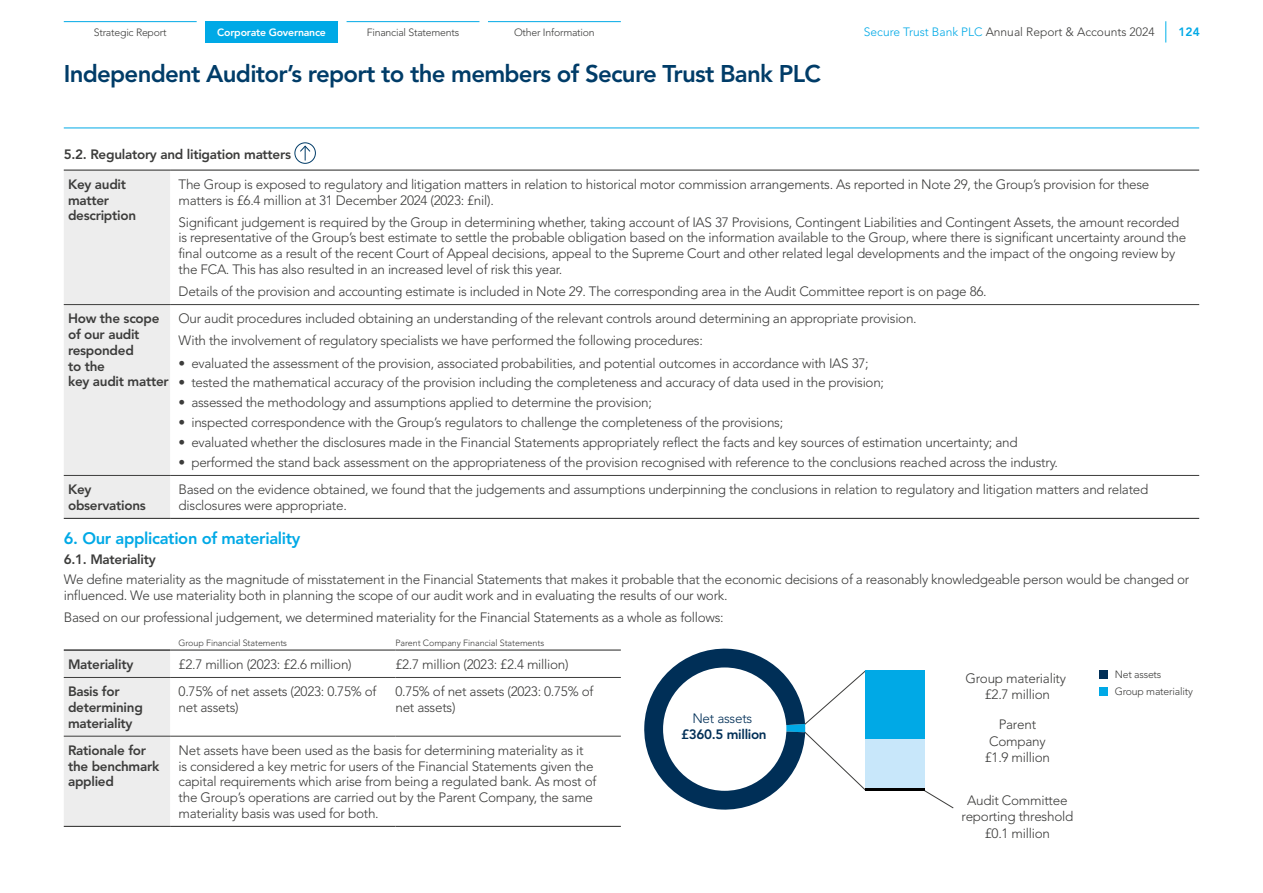
<style>
.page{position:relative;width:1263px;height:893px;background:#fff}
.page>*{position:absolute;margin:0;border:0;box-sizing:border-box;transform-origin:0 0}
.t1{font:800 24px "Avenir LT Std";letter-spacing:-.03em;color:#003c68}
.t2{font:800 16.5px "Avenir LT Std";letter-spacing:-.02em;color:#00a9e6}
.t3{font:300 13.5px/15.8px "Avenir LT Std";letter-spacing:-.02em;color:#3c3c3b}
.t4{font:800 13.5px/15.8px "Avenir LT Std";letter-spacing:-.02em;color:#3c3c3b}
.t5{font:800 13.5px "Avenir LT Std";letter-spacing:-.025em;color:#002f57}
.t6{font:300 13.5px "Avenir LT Std";letter-spacing:-.02em;color:#002f57}
.t7{font:300 12px "Avenir LT Std";color:#3c3c3b}
.t8{font:800 12px "Avenir LT Std";color:#00a9e6}
.t9{font:300 10.5px/17.1px "Avenir LT Std";letter-spacing:-.02em;color:#3c3c3b}
.t10{font:800 10.5px "Avenir LT Std";letter-spacing:-.02em;color:#fff}
.t11{font:300 9px "Avenir LT Std";letter-spacing:-.01em;color:#3c3c3b}
.s1{color:#00a9e6}
</style>
<div class="page">
<div style="left:294px;top:142px;width:22px;height:22px;border:1px solid #003c68;border-radius:50%"></div>
<svg style="left:299px;top:145px;width:12px;height:16px"></svg>
<div style="left:64px;top:171px;width:106px;height:347px;background:#ededed"></div>
<hr style="left:64px;top:170px;width:106px;height:1px;background:#3c3c3b">
<hr style="left:170px;top:170px;width:1029px;height:1px;background:#3c3c3b">
<hr style="left:64px;top:304px;width:106px;height:1px;background:#3c3c3b">
<hr style="left:170px;top:304px;width:1029px;height:1px;background:#3c3c3b">
<hr style="left:64px;top:475px;width:106px;height:1px;background:#3c3c3b">
<hr style="left:170px;top:475px;width:1029px;height:1px;background:#3c3c3b">
<hr style="left:64px;top:518px;width:106px;height:1px;background:#3c3c3b">
<hr style="left:170px;top:518px;width:1029px;height:1px;background:#3c3c3b">
<div style="left:64px;top:651px;width:106px;height:175px;background:#ededed"></div>
<hr style="left:64px;top:677px;width:106px;height:1px;background:#3c3c3b">
<hr style="left:170px;top:677px;width:225px;height:1px;background:#3c3c3b">
<hr style="left:395px;top:677px;width:226px;height:1px;background:#3c3c3b">
<hr style="left:64px;top:649px;width:106px;height:2px;background:#000">
<hr style="left:170px;top:649px;width:225px;height:2px;background:#3c3c3b">
<hr style="left:395px;top:649px;width:226px;height:2px;background:#3c3c3b">
<hr style="left:64px;top:736px;width:106px;height:1px;background:#3c3c3b">
<hr style="left:170px;top:736px;width:225px;height:1px;background:#3c3c3b">
<hr style="left:395px;top:736px;width:226px;height:1px;background:#3c3c3b">
<hr style="left:64px;top:826px;width:106px;height:1px;background:#3c3c3b">
<hr style="left:170px;top:826px;width:225px;height:1px;background:#3c3c3b">
<hr style="left:395px;top:826px;width:226px;height:1px;background:#3c3c3b">
<svg style="left:644px;top:649px;width:221px;height:161px"></svg>
<svg style="left:924px;top:789px;width:30px;height:20px"></svg>
<div style="left:865px;top:670px;width:59px;height:69px;background:#00a9e6"></div>
<div style="left:865px;top:739px;width:59px;height:49px;background:#c8e7fa"></div>
<hr style="left:865px;top:788px;width:59px;height:3px;background:#000">
<div style="left:663px;top:667px;width:123px;height:124px;background:#fff;border-radius:50%"></div>
<div style="left:1100px;top:670px;width:8px;height:9px;background:#002f57"></div>
<div style="left:1100px;top:687px;width:8px;height:9px;background:#00a9e6"></div>
<svg style="left:1165px;top:21px;width:1px;height:22px"></svg>
<div style="left:205px;top:22px;width:133px;height:21px;background:#00a9e6"></div>
<hr style="left:205px;top:21px;width:133px;height:1px;background:#00a9e6">
<hr style="left:347px;top:21px;width:132px;height:1px;background:#00a9e6">
<hr style="left:488px;top:21px;width:133px;height:1px;background:#00a9e6">
<hr style="left:64px;top:21px;width:133px;height:1px;background:#00a9e6">
<hr style="left:64px;top:128px;width:1135px;height:1px;background:#00a9e6">
<p class="t9" style="left:94px;top:24px;width:74px">Strategic Report</p>
<p class="t10" style="left:217px;top:27px;width:110px">Corporate Governance</p>
<p class="t9" style="left:367px;top:24px;width:94px">Financial Statements</p>
<p class="t9" style="left:514px;top:24px;width:82px">Other Information</p>
<p class="t7" style="left:864px;top:25px;width:292px"><span class="s1">Secure Trust Bank PLC</span> Annual Report &amp; Accounts 2024</p>
<p class="t8" style="left:1178px;top:25px;width:23px">124</p>
<h1 class="t1" style="left:64px;top:59px;width:758px">Independent Auditor’s report to the members of Secure Trust Bank PLC</h1>
<p class="t4" style="left:68px;top:140px;width:225px;line-height:29.5px;text-indent:-4px">5.2. Regulatory and litigation matters<br>Key audit</p>
<p class="t4" style="left:68px;top:192px;width:70px">matter description</p>
<p class="t3" style="left:179px;top:176px;width:972px">The Group is exposed to regulatory and litigation matters in relation to historical motor commission arrangements. As reported in Note 29, the Group’s provision for these matters is £6.4 million at 31 December 2024 (2023: £nil).</p>
<p class="t3" style="left:179px;top:214px;width:1009px">Significant judgement is required by the Group in determining whether, taking account of IAS 37 Provisions, Contingent Liabilities and Contingent Assets, the amount recorded is representative of the Group’s best estimate to settle the probable obligation based on the information available to the Group, where there is significant uncertainty around the final outcome as a result of the recent Court of Appeal decisions, appeal to the Supreme Court and other related legal developments and the impact of the ongoing review by the FCA. This has also resulted in an increased level of risk this year.</p>
<p class="t3" style="left:179px;top:284px;width:809px">Details of the provision and accounting estimate is included in Note 29. The corresponding area in the Audit Committee report is on page 86.</p>
<p class="t4" style="left:68px;top:311px;width:102px">How the scope of our audit responded<br>to the<br>key audit matter</p>
<p class="t3" style="left:179px;top:308px;width:740px;line-height:22.2px">Our audit procedures included obtaining an understanding of the relevant controls around determining an appropriate provision.<br>With the involvement of regulatory specialists we have performed the following procedures:</p>
<p class="t3" style="left:179px;top:355px;width:692px">• evaluated the assessment of the provision, associated probabilities, and potential outcomes in accordance with IAS 37;</p>
<p class="t3" style="left:179px;top:375px;width:707px">• tested the mathematical accuracy of the provision including the completeness and accuracy of data used in the provision;</p>
<p class="t3" style="left:179px;top:395px;width:475px">• assessed the methodology and assumptions applied to determine the provision;</p>
<p class="t3" style="left:179px;top:415px;width:606px">• inspected correspondence with the Group’s regulators to challenge the completeness of the provisions;</p>
<p class="t3" style="left:179px;top:435px;width:840px">• evaluated whether the disclosures made in the Financial Statements appropriately reflect the facts and key sources of estimation uncertainty; and</p>
<p class="t3" style="left:179px;top:454px;width:881px">• performed the stand back assessment on the appropriateness of the provision recognised with reference to the conclusions reached across the industry.</p>
<p class="t4" style="left:68px;top:482px;width:79px">Key observations</p>
<p class="t3" style="left:179px;top:482px;width:971px">Based on the evidence obtained, we found that the judgements and assumptions underpinning the conclusions in relation to regulatory and litigation matters and related disclosures were appropriate.</p>
<p class="t2" style="left:64px;top:529px;width:238px">6. Our application of materiality</p>
<p class="t4" style="left:64px;top:552px;width:93px">6.1. Materiality</p>
<p class="t3" style="left:64px;top:572px;width:1127px">We define materiality as the magnitude of misstatement in the Financial Statements that makes it probable that the economic decisions of a reasonably knowledgeable person would be changed or influenced. We use materiality both in planning the scope of our audit work and in evaluating the results of our work.</p>
<p class="t3" style="left:64px;top:610px;width:661px">Based on our professional judgement, we determined materiality for the Financial Statements as a whole as follows:</p>
<p class="t11" style="left:179px;top:637px;width:110px">Group Financial Statements</p>
<p class="t11" style="left:395px;top:637px;width:150px">Parent Company Financial Statements</p>
<p class="t4" style="left:68px;top:656px;width:67px">Materiality</p>
<p class="t3" style="left:179px;top:656px;width:175px">£2.7 million (2023: £2.6 million)</p>
<p class="t3" style="left:395px;top:656px;width:175px">£2.7 million (2023: £2.4 million)</p>
<p class="t4" style="left:68px;top:684px;width:76px">Basis for determining materiality</p>
<p class="t3" style="left:179px;top:684px;width:199px">0.75% of net assets (2023: 0.75% of net assets)</p>
<p class="t3" style="left:395px;top:684px;width:199px">0.75% of net assets (2023: 0.75% of net assets)</p>
<p class="t4" style="left:68px;top:742px;width:93px">Rationale for the benchmark applied</p>
<p class="t3" style="left:179px;top:742px;width:419px">Net assets have been used as the basis for determining materiality as it<br>is considered a key metric for users of the Financial Statements given the capital requirements which arise from being a regulated bank. As most of the Group’s operations are carried out by the Parent Company, the same materiality basis was used for both.</p>
<p class="t9" style="left:1115px;top:666px;width:80px">Net assets<br>Group materiality</p>
<p class="t3" style="left:965px;top:670px;width:102px;line-height:16.2px;text-align:center">Group materiality £2.7 million</p>
<p class="t6" style="left:692px;top:710px;width:61px">Net assets</p>
<p class="t5" style="left:681px;top:727px;width:87px">£360.5 million</p>
<p class="t3" style="left:985px;top:717px;width:67px;line-height:16.2px;text-align:center">Parent<br>Company £1.9 million</p>
<p class="t3" style="left:961px;top:792px;width:113px;line-height:16.2px;text-align:center">Audit Committee reporting threshold £0.1 million</p>
</div>
